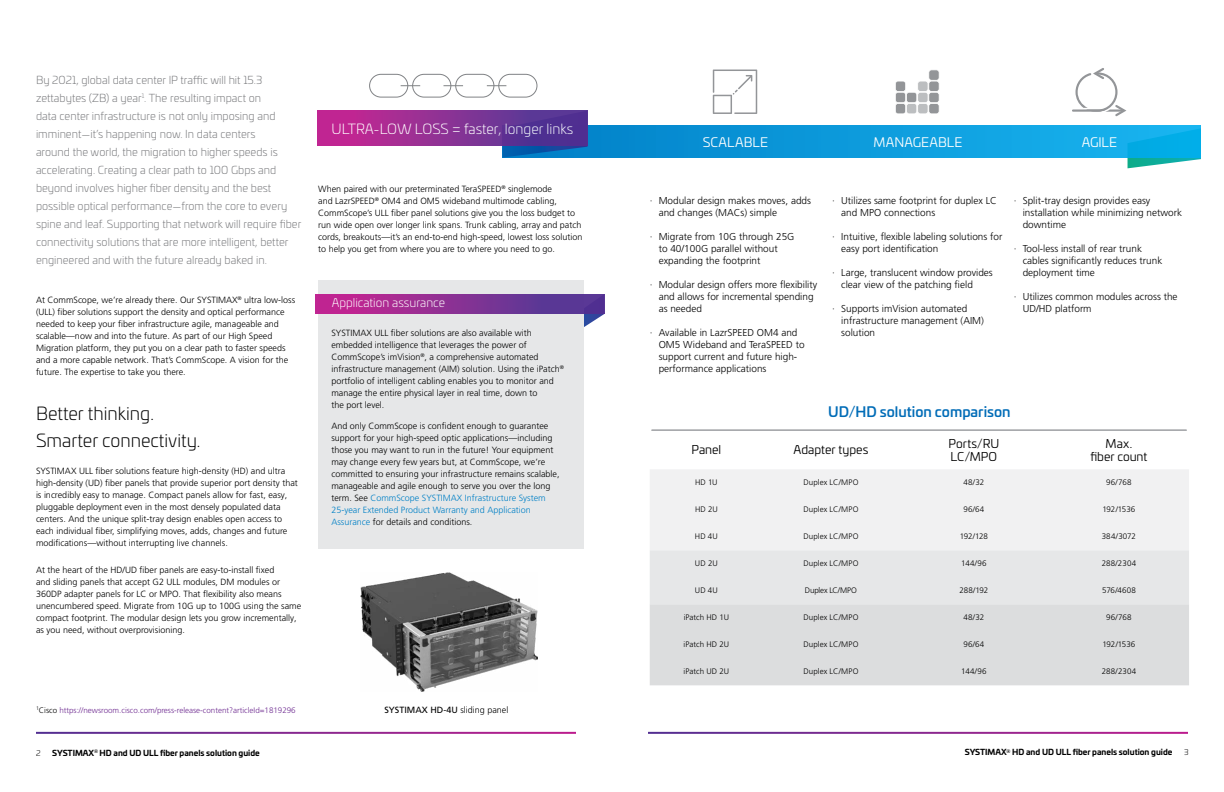
<style>
.page{position:relative;width:1224px;height:792px;background:#fff}
.page>*{position:absolute;margin:0;border:0;box-sizing:border-box;transform-origin:0 0}
.t1{font:300 18px/27px "Univia Pro";color:#000}
.t2{font:300 14px "Univia Pro";color:#fff}
.t3{font:500 14px "Univia Pro";color:#006cb7}
.t4{font:13px "Univia Pro";letter-spacing:.005em;color:#fff}
.t5{font:12px/13px "Univia Pro";letter-spacing:-.005em;color:#000}
.t6{font:300 12px "Univia Pro";color:#fff}
.t7{font:300 11px/18px "Univia Pro";color:#77787b}
.t8{font:10.9px "Univia Pro";color:#fff}
.t9{font:300 10px/12px "Frutiger LT Pro";color:#000}
.t10{font:300 9px/12px "Frutiger LT Pro";color:#000}
.t11{font:9px "Frutiger LT Pro";color:#000}
.t12{font:300 8px "Frutiger LT Pro";letter-spacing:.01em;color:#000}
.t13{font:700 8px "Univia Pro";color:#000}
.t14{font:300 8px "Frutiger LT Pro";color:#6f2c91}
.t15{font:300 8px "Frutiger LT Pro";letter-spacing:-.02em;color:#000}
.t16{font:300 8px "Univia Pro";color:#000}
.s1{color:#000}
.s2{color:#0080c6}
.s3{font-weight:300}
</style>
<div class="page">
<svg style="left:1128px;top:158px;width:73px;height:10px"></svg>
<svg style="left:588px;top:125px;width:613px;height:33px;background:#0c9ddd"></svg>
<svg style="left:503px;top:145px;width:85px;height:13px"></svg>
<svg style="left:318px;top:111px;width:270px;height:34px;background:#862f93"></svg>
<div style="left:650px;top:470px;width:539px;height:80px;background:#f1f1f2"></div>
<div style="left:650px;top:550px;width:539px;height:54px;background:#e6e7e8"></div>
<div style="left:650px;top:604px;width:539px;height:81px;background:#dcddde"></div>
<div style="left:369px;top:74px;width:39px;height:23px;border:1px solid #808285;border-radius:11px"></div>
<div style="left:412px;top:74px;width:39px;height:23px;border:1px solid #808285;border-radius:11px"></div>
<svg style="left:401px;top:85px;width:19px;height:1px"></svg>
<svg style="left:443px;top:85px;width:20px;height:1px"></svg>
<svg style="left:487px;top:85px;width:19px;height:1px"></svg>
<div style="left:455px;top:74px;width:39px;height:23px;border:1px solid #808285;border-radius:11px"></div>
<div style="left:498px;top:74px;width:39px;height:23px;border:1px solid #808285;border-radius:11px"></div>
<img style="left:360px;top:572px;width:178px;height:119px">
<svg style="left:713px;top:70px;width:44px;height:44px"></svg>
<svg style="left:895px;top:70px;width:44px;height:44px"></svg>
<svg style="left:1072px;top:68px;width:54px;height:48px"></svg>
<hr style="left:652px;top:430px;width:535px;height:1px;background:#a7a9ac">
<svg style="left:584px;top:314px;width:20px;height:13px"></svg>
<div style="left:318px;top:280px;width:266px;height:269px;background:#e6e7e8"></div>
<div style="left:315px;top:294px;width:290px;height:20px;background:linear-gradient(to right,#ca2591,#463a95)"></div>
<p class="t7" style="left:36px;top:70px;width:267px">By 2021, global data center IP traffic will hit 15.3 zettabytes (ZB) a year<sup>1</sup>. The resulting impact on<br>data center infrastructure is not only imposing and imminent—it’s happening now. In data centers<br>around the world, the migration to higher speeds is accelerating. Creating a clear path to 100 Gbps and beyond involves higher fiber density and the best possible optical performance—from the core to every spine and leaf. Supporting that network will require fiber connectivity solutions that are more intelligent, better engineered and with the future already baked in.</p>
<p class="t10" style="left:36px;top:294px;width:261px">At CommScope, we’re already there. Our SYSTIMAX<sup>®</sup> ultra low-loss (ULL) fiber solutions support the density and optical performance needed to keep your fiber infrastructure agile, manageable and scalable—now and into the future. As part of our High Speed Migration platform, they put you on a clear path to faster speeds and a more capable network. That’s CommScope. A vision for the future. The expertise to take you there.</p>
<h1 class="t1" style="left:36px;top:399px;width:166px">Better thinking.<br>Smarter connectivity.</h1>
<p class="t10" style="left:36px;top:465px;width:263px">SYSTIMAX ULL fiber solutions feature high-density (HD) and ultra high-density (UD) fiber panels that provide superior port density that is incredibly easy to manage. Compact panels allow for fast, easy, pluggable deployment even in the most densely populated data centers. And the unique split-tray design enables open access to each individual fiber, simplifying moves, adds, changes and future modifications—without interrupting live channels.</p>
<p class="t10" style="left:36px;top:564px;width:267px">At the heart of the HD/UD fiber panels are easy-to-install fixed<br>and sliding panels that accept G2 ULL modules, DM modules or 360DP adapter panels for LC or MPO. That flexibility also means unencumbered speed. Migrate from 10G up to 100G using the same compact footprint. The modular design lets you grow incrementally, as you need, without overprovisioning.</p>
<p class="t14" style="left:36px;top:706px;width:261px"><sup>1</sup><span class="s1">Cisco</span> https://newsroom.cisco.com/press-release-content?articleId=1819296</p>
<p class="t8" style="left:356px;top:113px;width:197px">ULTRA-LOW LOSS = faster, longer links</p>
<h2 class="t2" style="left:332px;top:118px;width:243px">ULTRA-LOW LOSS = faster, longer links</h2>
<h3 class="t4" style="left:703px;top:133px;width:67px">SCALABLE</h3>
<h3 class="t4" style="left:874px;top:133px;width:90px">MANAGEABLE</h3>
<h3 class="t4" style="left:1082px;top:133px;width:37px">AGILE</h3>
<p class="t10" style="left:318px;top:183px;width:266px">When paired with our preterminated TeraSPEED<sup>®</sup> singlemode<br>and LazrSPEED<sup>®</sup> OM4 and OM5 wideband multimode cabling, CommScope’s ULL fiber panel solutions give you the loss budget to run wide open over longer link spans. Trunk cabling, array and patch cords, breakouts—it’s an end-to-end high-speed, lowest loss solution to help you get from where you are to where you need to go.</p>
<p class="t9" style="left:659px;top:195px;width:154px;text-indent:-9px">· Modular design makes moves, adds and changes (MACs) simple</p>
<p class="t9" style="left:841px;top:195px;width:157px;text-indent:-9px">· Utilizes same footprint for duplex LC and MPO connections</p>
<p class="t9" style="left:841px;top:231px;width:163px;text-indent:-9px">· Intuitive, flexible labeling solutions for easy port identification</p>
<p class="t9" style="left:841px;top:267px;width:153px;text-indent:-9px">· Large, translucent window provides clear view of the patching field</p>
<p class="t9" style="left:841px;top:303px;width:144px;text-indent:-9px">· Supports imVision automated infrastructure management (AIM) solution</p>
<p class="t9" style="left:1023px;top:195px;width:161px;text-indent:-9px">· Split-tray design provides easy installation while minimizing network downtime</p>
<p class="t9" style="left:1023px;top:243px;width:141px;text-indent:-9px">· Tool-less install of rear trunk cables significantly reduces trunk deployment time</p>
<p class="t9" style="left:1023px;top:291px;width:156px;text-indent:-9px">· Utilizes common modules across the<br>UD/HD platform</p>
<p class="t9" style="left:659px;top:231px;width:137px;text-indent:-9px">· Migrate from 10G through 25G to 40/100G parallel without expanding the footprint</p>
<p class="t9" style="left:659px;top:279px;width:160px;text-indent:-9px">· Modular design offers more flexibility and allows for incremental spending as needed</p>
<p class="t9" style="left:659px;top:327px;width:147px;text-indent:-9px">· Available in LazrSPEED OM4 and<br>OM5 Wideband and TeraSPEED to support current and future high&shy;performance applications</p>
<h3 class="t6" style="left:332px;top:294px;width:115px">Application assurance</h3>
<p class="t10" style="left:331px;top:327px;width:234px">SYSTIMAX ULL fiber solutions are also available with embedded intelligence that leverages the power of CommScope’s imVision<sup>®</sup>, a comprehensive automated infrastructure management (AIM) solution. Using the iPatch<sup>® </sup>portfolio of intelligent cabling enables you to monitor and manage the entire physical layer in real time, down to<br>the port level.</p>
<p class="t10" style="left:331px;top:420px;width:230px">And only CommScope is confident enough to guarantee support for your high-speed optic applications—including those you may want to run in the future! Your equipment may change every few years but, at CommScope, we’re committed to ensuring your infrastructure remains scalable, manageable and agile enough to serve you over the long term. See <span class="s2">CommScope SYSTIMAX Infrastructure System 25-year Extended Product Warranty and Application Assurance</span> for details and conditions.</p>
<h2 class="t3" style="left:828px;top:401px;width:184px">UD/HD solution comparison</h2>
<h3 class="t5" style="left:691px;top:443px;width:31px">Panel</h3>
<h3 class="t5" style="left:794px;top:443px;width:76px">Adapter types</h3>
<h3 class="t5" style="left:949px;top:436px;width:52px">Ports/RU<br>LC/MPO</h3>
<h3 class="t5" style="left:1090px;top:436px;width:59px;text-align:center">Max.<br>fiber count</h3>
<p class="t12" style="left:695px;top:478px;width:24px">HD 1U</p>
<p class="t12" style="left:803px;top:478px;width:57px">Duplex LC/MPO</p>
<p class="t12" style="left:964px;top:478px;width:22px">48/32</p>
<p class="t12" style="left:1106px;top:478px;width:27px">96/768</p>
<p class="t12" style="left:695px;top:505px;width:24px">HD 2U</p>
<p class="t12" style="left:804px;top:505px;width:57px">Duplex LC/MPO</p>
<p class="t12" style="left:964px;top:505px;width:22px">96/64</p>
<p class="t12" style="left:1103px;top:505px;width:34px">192/1536</p>
<p class="t12" style="left:695px;top:532px;width:24px">HD 4U</p>
<p class="t12" style="left:804px;top:532px;width:57px">Duplex LC/MPO</p>
<p class="t12" style="left:960px;top:532px;width:30px">192/128</p>
<p class="t12" style="left:1102px;top:532px;width:36px">384/3072</p>
<p class="t12" style="left:695px;top:559px;width:24px">UD 2U</p>
<p class="t12" style="left:803px;top:559px;width:57px">Duplex LC/MPO</p>
<p class="t12" style="left:961px;top:559px;width:27px">144/96</p>
<p class="t12" style="left:1102px;top:559px;width:36px">288/2304</p>
<p class="t12" style="left:695px;top:586px;width:25px">UD 4U</p>
<p class="t15" style="left:805px;top:586px;width:54px">Duplex LC/MPO</p>
<p class="t12" style="left:959px;top:586px;width:30px">288/192</p>
<p class="t12" style="left:1102px;top:586px;width:35px">576/4608</p>
<p class="t12" style="left:684px;top:613px;width:47px">iPatch HD 1U</p>
<p class="t12" style="left:803px;top:613px;width:57px">Duplex LC/MPO</p>
<p class="t12" style="left:964px;top:613px;width:22px">48/32</p>
<p class="t12" style="left:1106px;top:613px;width:27px">96/768</p>
<p class="t12" style="left:684px;top:640px;width:47px">iPatch HD 2U</p>
<p class="t12" style="left:804px;top:640px;width:57px">Duplex LC/MPO</p>
<p class="t12" style="left:964px;top:640px;width:22px">96/64</p>
<p class="t12" style="left:1103px;top:640px;width:34px">192/1536</p>
<p class="t12" style="left:684px;top:667px;width:47px">iPatch UD 2U</p>
<p class="t12" style="left:804px;top:667px;width:57px">Duplex LC/MPO</p>
<p class="t12" style="left:961px;top:667px;width:27px">144/96</p>
<p class="t12" style="left:1102px;top:667px;width:36px">288/2304</p>
<p class="t11" style="left:384px;top:705px;width:126px">SYSTIMAX HD-4U <span class="s3">sliding panel</span></p>
<p class="t16" style="left:36px;top:747px;width:6px">2</p>
<p class="t13" style="left:52px;top:747px;width:209px">SYSTIMAX<sup>®</sup> HD and UD ULL fiber panels solution guide</p>
<p class="t13" style="left:965px;top:746px;width:209px">SYSTIMAX<sup>®</sup> HD and UD ULL fiber panels solution guide</p>
<p class="t16" style="left:1184px;top:747px;width:6px">3</p>
</div>
